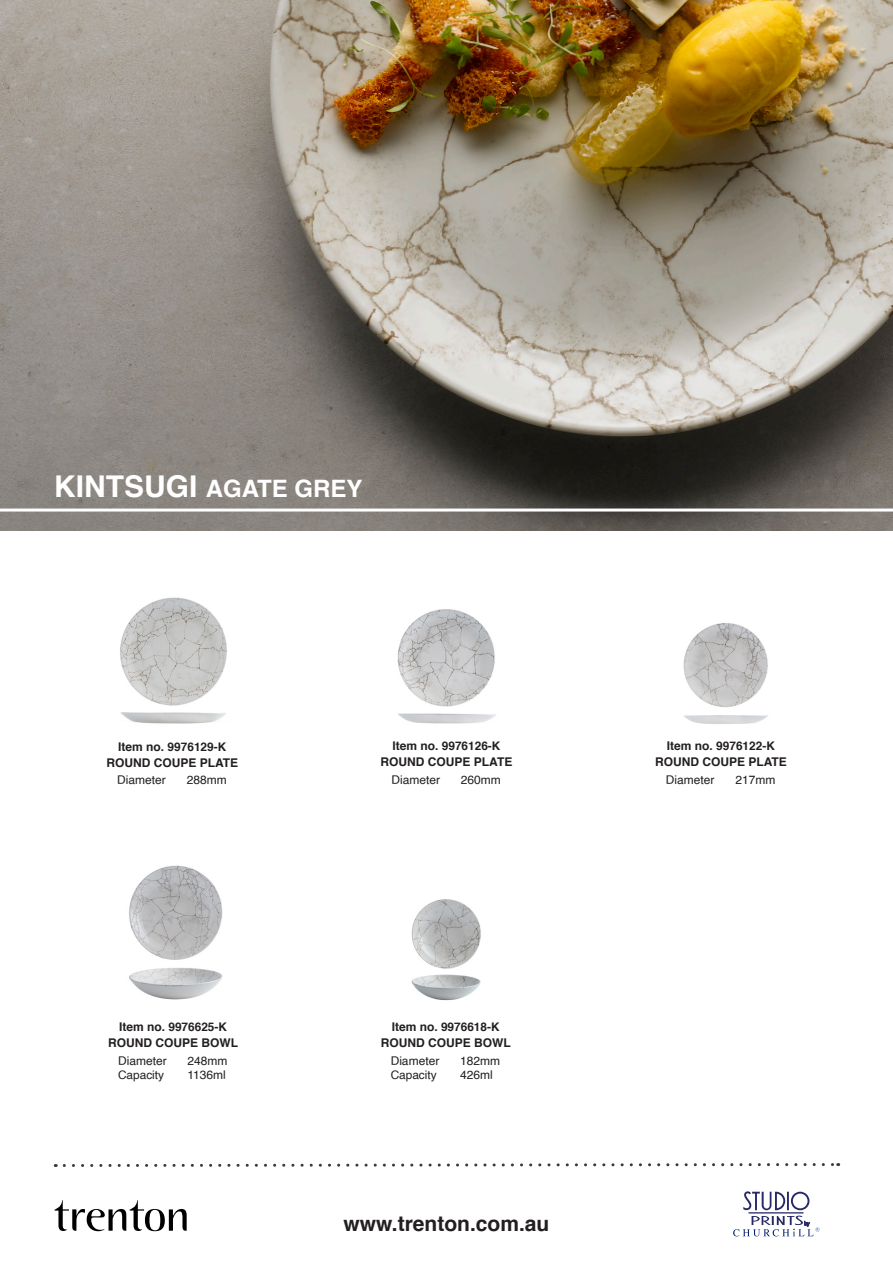
<style>
.page{position:relative;width:893px;height:1263px;background:#fff}
.page>*{position:absolute;margin:0;border:0;box-sizing:border-box;transform-origin:0 0}
.t1{font:700 24px "Helvetica";color:#fff}
.t2{font:700 21px "Helvetica";color:#231f20}
.t3{font:12px "Helvetica";color:#231f20}
.t4{font:700 12px "Helvetica";color:#231f20}
.t5{font:700 11.85px "Helvetica";color:#231f20}
.t6{font:11.85px "Helvetica";color:#231f20}
.s1{font-size:30px}
.s2{font-size:12px}
</style>
<div class="page">
<img style="left:411px;top:899px;width:70px;height:102px">
<img style="left:129px;top:865px;width:94px;height:135px">
<img style="left:120px;top:597px;width:107px;height:127px">
<img style="left:683px;top:623px;width:85px;height:101px">
<img style="left:397px;top:609px;width:99px;height:115px">
<img style="left:0;top:0;width:893px;height:530px">
<svg style="left:55px;top:1163px;width:784px;height:4px"></svg>
<svg style="left:55px;top:1200px;width:132px;height:31px"></svg>
<svg style="left:733px;top:1191px;width:86px;height:45px"></svg>
<svg style="left:0;top:508px;width:893px;height:3px"></svg>
<p class="t1" style="left:54px;top:469px;width:310px"><span class="s1">KINTSUGI</span> AGATE GREY</p>
<p class="t5" style="left:118px;top:737px;width:109px"><span class="s2">Item no.</span> 9976129-K</p>
<p class="t4" style="left:106px;top:753px;width:133px">ROUND COUPE PLATE</p>
<p class="t5" style="left:392px;top:736px;width:109px"><span class="s2">Item no.</span> 9976126-K</p>
<p class="t4" style="left:381px;top:752px;width:133px">ROUND COUPE PLATE</p>
<p class="t5" style="left:667px;top:736px;width:109px"><span class="s2">Item no.</span> 9976122-K</p>
<p class="t4" style="left:655px;top:752px;width:133px">ROUND COUPE PLATE</p>
<p class="t3" style="left:117px;top:771px;width:50px">Diameter</p>
<p class="t3" style="left:187px;top:771px;width:42px">288mm</p>
<p class="t3" style="left:391px;top:770px;width:50px">Diameter</p>
<p class="t3" style="left:461px;top:770px;width:42px">260mm</p>
<p class="t3" style="left:666px;top:770px;width:50px">Diameter</p>
<p class="t3" style="left:735px;top:770px;width:42px">217mm</p>
<p class="t5" style="left:119px;top:1017px;width:109px"><span class="s2">Item no.</span> 9976625-K</p>
<p class="t4" style="left:108px;top:1033px;width:131px">ROUND COUPE BOWL</p>
<p class="t5" style="left:392px;top:1017px;width:109px"><span class="s2">Item no.</span> 9976618-K</p>
<p class="t4" style="left:381px;top:1033px;width:131px">ROUND COUPE BOWL</p>
<p class="t3" style="left:118px;top:1051px;width:50px">Diameter</p>
<p class="t6" style="left:118px;top:1065px;width:48px">Capacity</p>
<p class="t3" style="left:188px;top:1051px;width:42px">248mm</p>
<p class="t3" style="left:188px;top:1065px;width:40px">1136ml</p>
<p class="t3" style="left:391px;top:1051px;width:50px">Diameter</p>
<p class="t6" style="left:391px;top:1065px;width:48px">Capacity</p>
<p class="t3" style="left:460px;top:1051px;width:42px">182mm</p>
<p class="t3" style="left:460px;top:1065px;width:34px">426ml</p>
<p class="t2" style="left:344px;top:1206px;width:207px">www.trenton.com.au</p>
</div>
